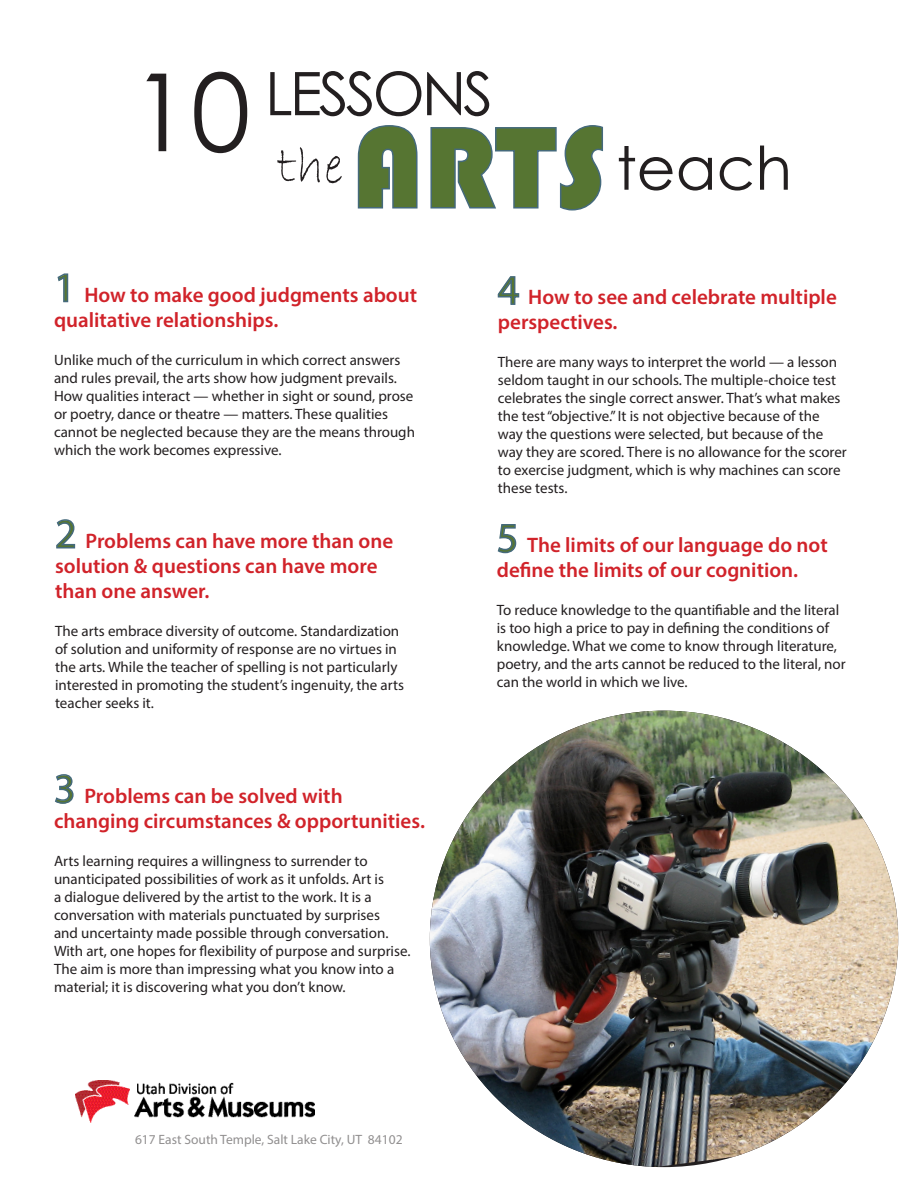
<style>
.page{position:relative;width:918px;height:1188px;background:#fff}
.page>*{position:absolute;margin:0;border:0;box-sizing:border-box;transform-origin:0 0}
.t1{font:60px "Century Gothic";letter-spacing:-.05em;color:#231f20}
.t2{font:54px "Bradley Hand ITC";color:#231f20}
.t3{font:600 21px/25.2px "Myriad Pro";color:#d1232a}
.t4{font:15px/18px "Myriad Pro";color:#231f20}
.t5{font:13.5px "Myriad Pro";color:#231f20}
.s1{font-family:"Bauhaus 93";font-size:120px;color:#567532}
.s2{font-weight:400;font-size:42px;color:#567532}
</style>
<div class="page">
<svg style="left:357px;top:125px;width:61px;height:84px"></svg>
<svg style="left:430px;top:125px;width:173px;height:86px"></svg>
<img style="left:76px;top:1081px;width:239px;height:41px">
<img style="left:430px;top:711px;width:468px;height:456px">
<svg style="left:57px;top:273px;width:12px;height:30px"></svg>
<svg style="left:56px;top:519px;width:20px;height:30px"></svg>
<svg style="left:55px;top:774px;width:19px;height:30px"></svg>
<svg style="left:497px;top:276px;width:23px;height:29px"></svg>
<svg style="left:497px;top:524px;width:20px;height:30px"></svg>
<h1 class="t1" style="left:265px;top:55px;width:230px">LESSONS</h1>
<h2 class="t2" style="left:131px;top:135px;width:214px"><sup>10</sup> the</h2>
<h1 class="t1" style="left:352px;top:129px;width:441px"><span class="s1">ARTS</span> teach</h1>
<h3 class="t3" style="left:54px;top:281px;width:365px"><span class="s2">1</span> How to make good judgments about qualitative relationships.</h3>
<p class="t4" style="left:54px;top:350px;width:363px">Unlike much of the curriculum in which correct answers and rules prevail, the arts show how judgment prevails.<br>How qualities interact — whether in sight or sound, prose or poetry, dance or theatre — matters. These qualities cannot be neglected because they are the means through which the work becomes expressive.</p>
<h3 class="t3" style="left:55px;top:528px;width:340px"><span class="s2">2</span> Problems can have more than one solution &amp; questions can have more than one answer.</h3>
<p class="t4" style="left:55px;top:622px;width:350px">The arts embrace diversity of outcome. Standardization of solution and uniformity of response are no virtues in the arts. While the teacher of spelling is not particularly interested in promoting the student’s ingenuity, the arts teacher seeks it.</p>
<h3 class="t3" style="left:54px;top:782px;width:372px"><span class="s2">3</span> Problems can be solved with changing circumstances &amp; opportunities.</h3>
<p class="t4" style="left:54px;top:851px;width:358px">Arts learning requires a willingness to surrender to unanticipated possibilities of work as it unfolds. Art is<br>a dialogue delivered by the artist to the work. It is a conversation with materials punctuated by surprises<br>and uncertainty made possible through conversation.<br>With art, one hopes for flexibility of purpose and surprise.<br>The aim is more than impressing what you know into a material; it is discovering what you don’t know.</p>
<p class="t5" style="left:135px;top:1131px;width:269px">617 East South Temple, Salt Lake City, UT 84102</p>
<h3 class="t3" style="left:498px;top:284px;width:341px"><span class="s2">4</span> How to see and celebrate multiple perspectives.</h3>
<p class="t4" style="left:498px;top:353px;width:350px">There are many ways to interpret the world — a lesson seldom taught in our schools. The multiple-choice test celebrates the single correct answer. That’s what makes the test “objective.” It is not objective because of the way the questions were selected, but because of the way they are scored. There is no allowance for the scorer to exercise judgment, which is why machines can score these tests.</p>
<h3 class="t3" style="left:497px;top:532px;width:332px"><span class="s2">5</span> The limits of our language do not define the limits of our cognition.</h3>
<p class="t4" style="left:497px;top:601px;width:350px">To reduce knowledge to the quantifiable and the literal is too high a price to pay in defining the conditions of knowledge. What we come to know through literature, poetry, and the arts cannot be reduced to the literal, nor can the world in which we live.</p>
</div>
